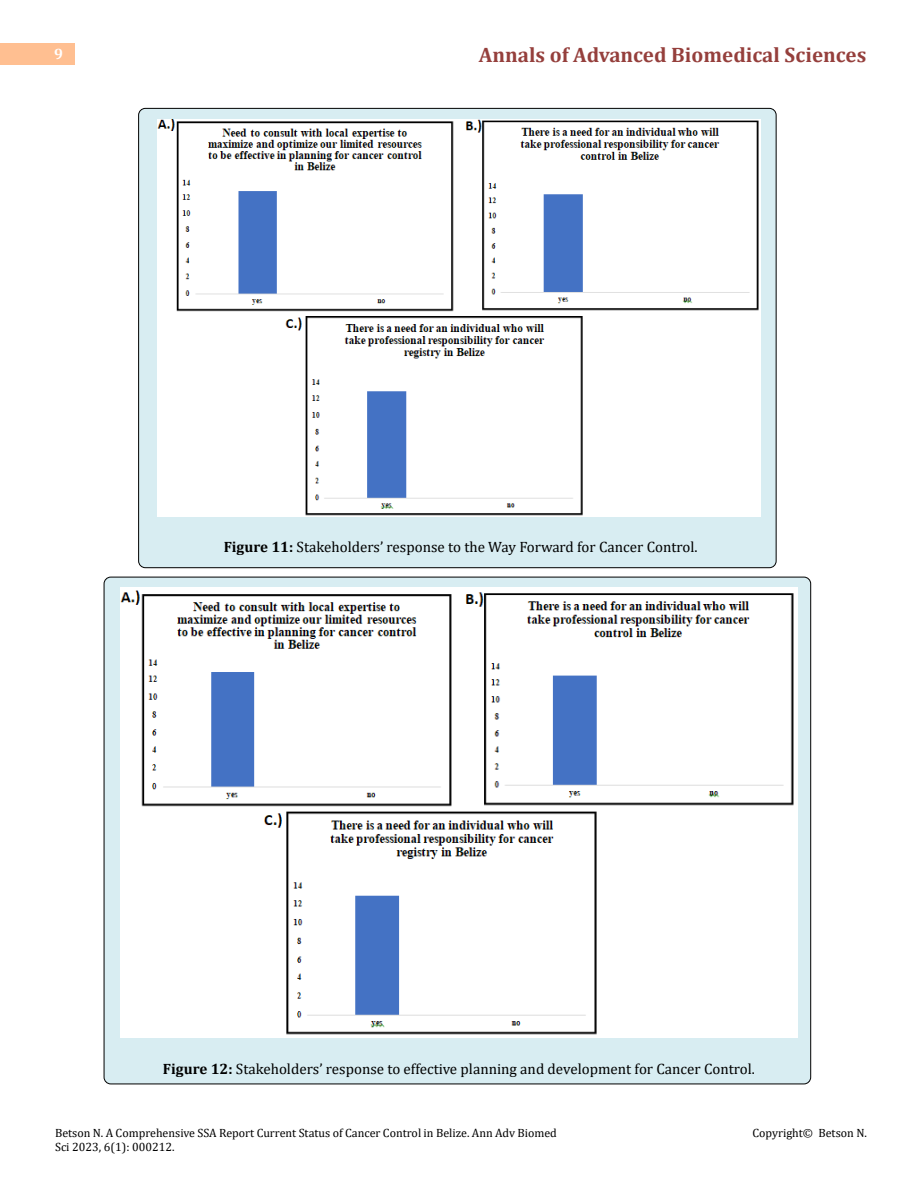
<style>
.page{position:relative;width:918px;height:1188px;background:#fff}
.page>*{position:absolute;margin:0;border:0;box-sizing:border-box;transform-origin:0 0}
.t1{font:700 21px "Cambria";color:#953f3c}
.t2{font:15px "Cambria";color:#000}
.t3{font:700 15px "Cambria";color:#fff}
.t4{font:12px/14.4px "Cambria";color:#000}
.s1{font-weight:700}
</style>
<div class="page">
<div style="left:0;top:43px;width:75px;height:21px;background:#ffbf91"></div>
<div style="left:104px;top:577px;width:707px;height:507px;background:#d8edf2;border-radius:7px"></div>
<div style="left:139px;top:108px;width:637px;height:460px;background:#d8edf2;border-radius:7px"></div>
<img style="left:157px;top:120px;width:604px;height:396px">
<img style="left:120px;top:588px;width:678px;height:450px">
<p class="t3" style="left:54px;top:44px;width:10px">9</p>
<h1 class="t1" style="left:479px;top:40px;width:389px">Annals of Advanced Biomedical Sciences</h1>
<p class="t2" style="left:224px;top:538px;width:475px"><span class="s1">Figure 11:</span> Stakeholders’ response to the Way Forward for Cancer Control.</p>
<p class="t2" style="left:163px;top:1060px;width:594px"><span class="s1">Figure 12:</span> Stakeholders’ response to effective planning and development for Cancer Control.</p>
<p class="t4" style="left:55px;top:1126px;width:503px">Betson N. A Comprehensive SSA Report Current Status of Cancer Control in Belize. Ann Adv Biomed<br>Sci 2023, 6(1): 000212.</p>
<p class="t4" style="left:752px;top:1126px;width:116px">Copyright© Betson N.</p>
</div>
